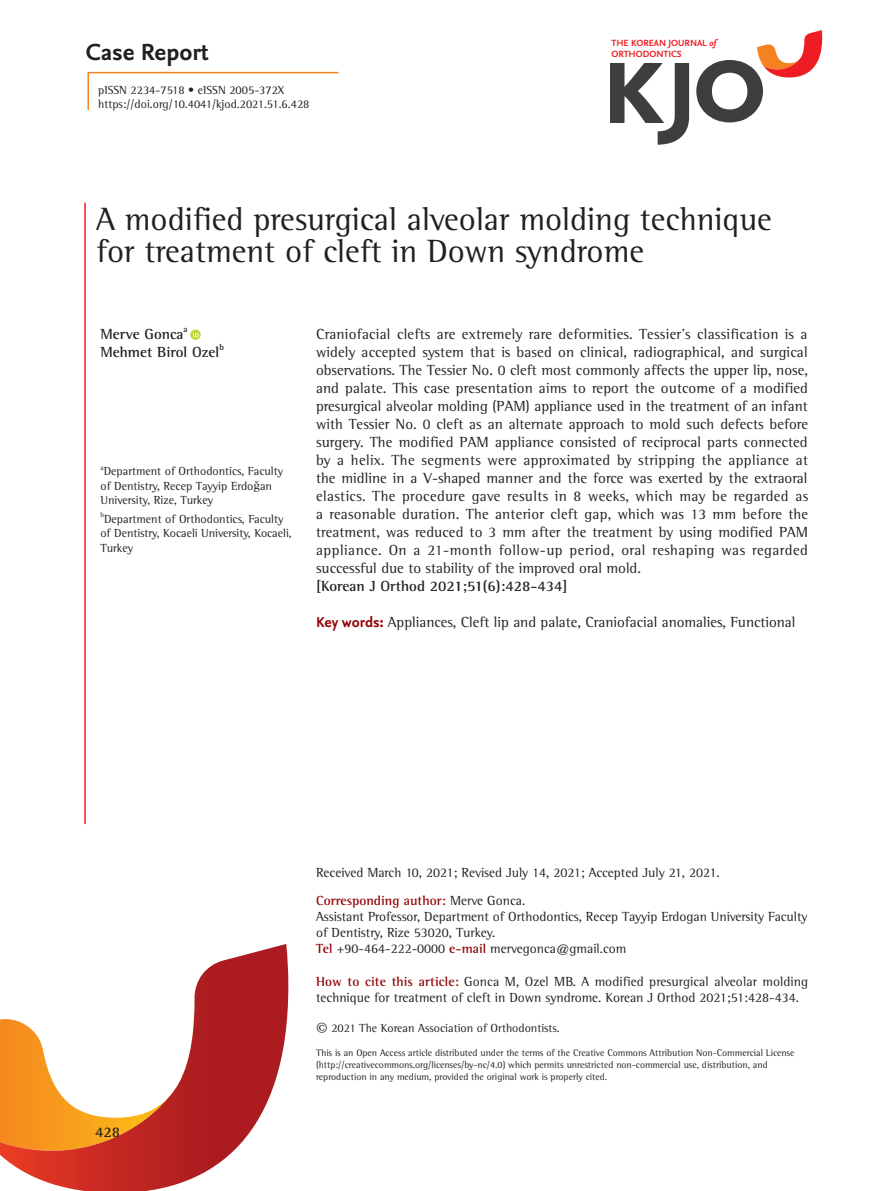
<style>
.page{position:relative;width:893px;height:1191px;background:#fff}
.page>*{position:absolute;margin:0;border:0;box-sizing:border-box;transform-origin:0 0}
.t1{font:33px/31.3px "Rotis Semi Serif Std";color:#231f20}
.t2{font:700 24.3px "Nexus Sans";color:#231f20}
.t3{font:15px/18px "Rotis Semi Serif Std";color:#231f20;text-align:justify}
.t4{font:700 15px "Rotis Semi Serif Std";color:#231f20}
.t5{font:13.5px/16.2px "Rotis Semi Serif Std";color:#231f20}
.t6{font:12px/14.4px "Rotis Semi Serif Std";color:#231f20}
.t7{font:9.75px/11.7px "Rotis Semi Serif Std";color:#231f20}
.t8{font:9.45px "Nexus Sans Bold SC";color:#ee1d23}
.t9{font:700 8.7px "Rotis Semi Serif Std";color:#231f20}
.t10{font:7.05px "Rotis Semi Serif Std";color:#231f20}
.s1{font-family:"Nexus Sans";font-weight:700;font-style:italic}
.s2{font-family:"Ko Pub World Batang";font-weight:500}
.s3{font-family:"Nexus Sans";font-weight:700;color:#920407}
.s4{font-weight:700;color:#920407}
.s5{font-family:"Minion Pro";font-size:16.5px}
</style>
<div class="page">
<svg style="left:0;top:944px;width:288px;height:247px"></svg>
<svg style="left:190px;top:329px;width:11px;height:11px"></svg>
<svg style="left:193px;top:331px;width:6px;height:6px"></svg>
<hr style="left:84px;top:203px;width:2px;height:621px;background:#ee1d23">
<svg style="left:696px;top:30px;width:126px;height:92px"></svg>
<svg style="left:610px;top:63px;width:79px;height:82px"></svg>
<svg style="left:87px;top:71px;width:252px;height:40px"></svg>
<p class="t8" style="left:611px;top:37px;width:106px">THE KOREAN JOURNAL <span class="s1">of</span></p>
<h2 class="t2" style="left:86px;top:37px;width:124px">Case Report</h2>
<p class="t8" style="left:611px;top:48px;width:72px">ORTHODONTICS</p>
<p class="t6" style="left:98px;top:82px;width:213px">pISSN 2234-7518 • eISSN 2005-372X https://doi.org/10.4041/kjod.2021.51.6.428</p>
<h1 class="t1" style="left:96px;top:203px;width:677px">A modified presurgical alveolar molding technique for treatment of cleft in Down syndrome</h1>
<p class="t4" style="left:100px;top:325px;width:85px">Merve Gonca</p>
<p class="t9" style="left:184px;top:324px;width:6px">a</p>
<p class="t4" style="left:100px;top:343px;width:121px">Mehmet Birol Ozel</p>
<p class="t9" style="left:219px;top:342px;width:6px">b</p>
<p class="t10" style="left:100px;top:463px;width:5px">a</p>
<p class="t6" style="left:100px;top:464px;width:184px">Department of Orthodontics, Faculty of Dentistry, Recep Tayyip Erdo<span class="s2">ğ</span>an<br>University, Rize, Turkey</p>
<p class="t10" style="left:100px;top:510px;width:5px">b</p>
<p class="t6" style="left:100px;top:511px;width:193px;text-indent:4px">Department of Orthodontics, Faculty of Dentistry, Kocaeli University, Kocaeli,<br>Turkey</p>
<p class="t3" style="left:316px;top:325px;width:494px">Craniofacial clefts are extremely rare deformities. Tessier’s classification is a widely accepted system that is based on clinical, radiographical, and surgical observations. The Tessier No. 0 cleft most commonly affects the upper lip, nose, and palate. This case presentation aims to report the outcome of a modified presurgical alveolar molding (PAM) appliance used in the treatment of an infant with Tessier No. 0 cleft as an alternate approach to mold such defects before surgery. The modified PAM appliance consisted of reciprocal parts connected by a helix. The segments were approximated by stripping the appliance at the midline in a V-shaped manner and the force was exerted by the extraoral elastics. The procedure gave results in 8 weeks, which may be regarded as a reasonable duration. The anterior cleft gap, which was 13 mm before the treatment, was reduced to 3 mm after the treatment by using modified PAM appliance. On a 21-month follow-up period, oral reshaping was regarded successful due to stability of the improved oral mold.</p>
<p class="t4" style="left:316px;top:577px;width:253px">[Korean J Orthod 2021;51(6):428-434]</p>
<p class="t3" style="left:316px;top:613px;width:481px"><span class="s3">Key words:</span> Appliances, Cleft lip and palate, Craniofacial anomalies, Functional</p>
<p class="t4" style="left:95px;top:1122px;width:27px">428</p>
<p class="t5" style="left:316px;top:858px;width:405px;line-height:28px">Received March 10, 2021; Revised July 14, 2021; Accepted July 21, 2021.<br><span class="s4">Corresponding author:</span> Merve Gonca.</p>
<p class="t5" style="left:316px;top:908px;width:493px">Assistant Professor, Department of Orthodontics, Recep Tayyip Erdogan University Faculty of Dentistry, Rize 53020, Turkey.<br><span class="s4">Tel</span> +90-464-222-0000 <span class="s4">e-mail</span> mervegonca@gmail.com</p>
<p class="t5" style="left:316px;top:973px;width:494px"><span class="s4">How to cite this article:</span> Gonca M, Ozel MB. A modified presurgical alveolar molding technique for treatment of cleft in Down syndrome. Korean J Orthod 2021;51:428-434.</p>
<p class="t6" style="left:316px;top:1020px;width:245px"><span class="s5">©</span> 2021 The Korean Association of Orthodontists.</p>
<p class="t7" style="left:316px;top:1047px;width:480px">This is an Open Access article distributed under the terms of the Creative Commons Attribution Non-Commercial License (http://creativecommons.org/licenses/by-nc/4.0) which permits unrestricted non-commercial use, distribution, and reproduction in any medium, provided the original work is properly cited.</p>
</div>
